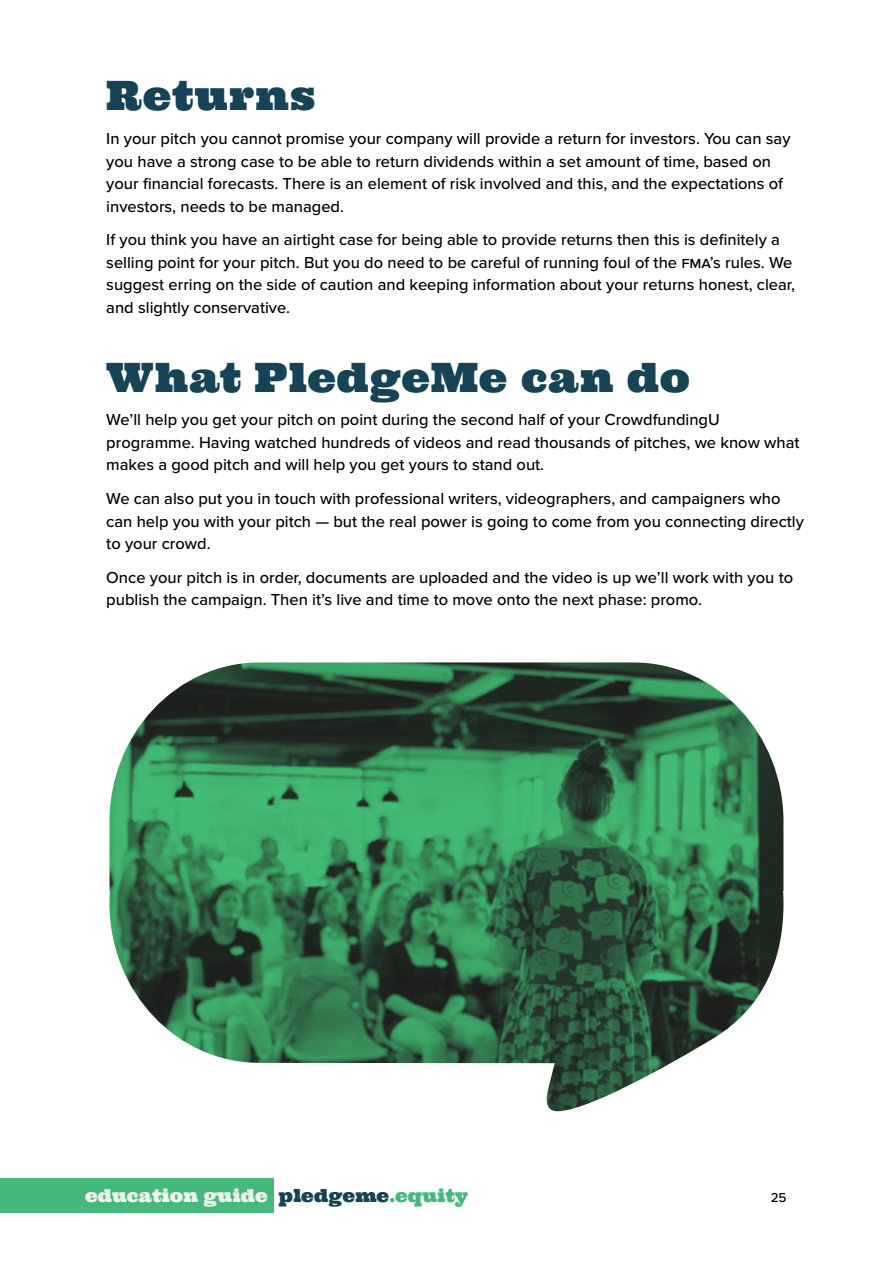
<style>
.page{position:relative;width:893px;height:1263px;background:#fff}
.page>*{position:absolute;margin:0;border:0;box-sizing:border-box;transform-origin:0 0}
.t1{font:40.5px "Ultra";letter-spacing:.015em;color:#164356}
.t2{font:18px "Ultra";color:#f0f0f0}
.t3{font:500 16.5px/22.5px "Proxima Nova";color:#000}
.t4{font:500 13.5px "Proxima Nova";color:#000}
.s1{color:#164356}
.s2{color:#45b97c}
</style>
<div class="page">
<img style="left:109px;top:662px;width:674px;height:450px">
<div style="left:0;top:1179px;width:273px;height:34px;background:#45b97c"></div>
<h1 class="t1" style="left:106px;top:69px;width:211px">Returns</h1>
<p class="t3" style="left:106px;top:128px;width:686px">In your pitch you cannot promise your company will provide a return for investors. You can say you have a strong case to be able to return dividends within a set amount of time, based on your financial forecasts. There is an element of risk involved and this, and the expectations of investors, needs to be managed.</p>
<p class="t3" style="left:106px;top:229px;width:690px">If you think you have an airtight case for being able to provide returns then this is definitely a selling point for your pitch. But you do need to be careful of running foul of the FMA’s rules. We suggest erring on the side of caution and keeping information about your returns honest, clear, and slightly conservative.</p>
<h1 class="t1" style="left:106px;top:351px;width:585px">What PledgeMe can do</h1>
<p class="t3" style="left:106px;top:409px;width:695px">We’ll help you get your pitch on point during the second half of your CrowdfundingU programme. Having watched hundreds of videos and read thousands of pitches, we know what makes a good pitch and will help you get yours to stand out.</p>
<p class="t3" style="left:106px;top:488px;width:699px">We can also put you in touch with professional writers, videographers, and campaigners who can help you with your pitch — but the real power is going to come from you connecting directly to your crowd.</p>
<p class="t3" style="left:106px;top:567px;width:688px">Once your pitch is in order, documents are uploaded and the video is up we’ll work with you to publish the campaign. Then it’s live and time to move onto the next phase: promo.</p>
<p class="t2" style="left:85px;top:1184px;width:384px">education guide <span class="s1">pledgeme</span><span class="s2">.equity</span></p>
<p class="t4" style="left:771px;top:1189px;width:18px">25</p>
</div>
